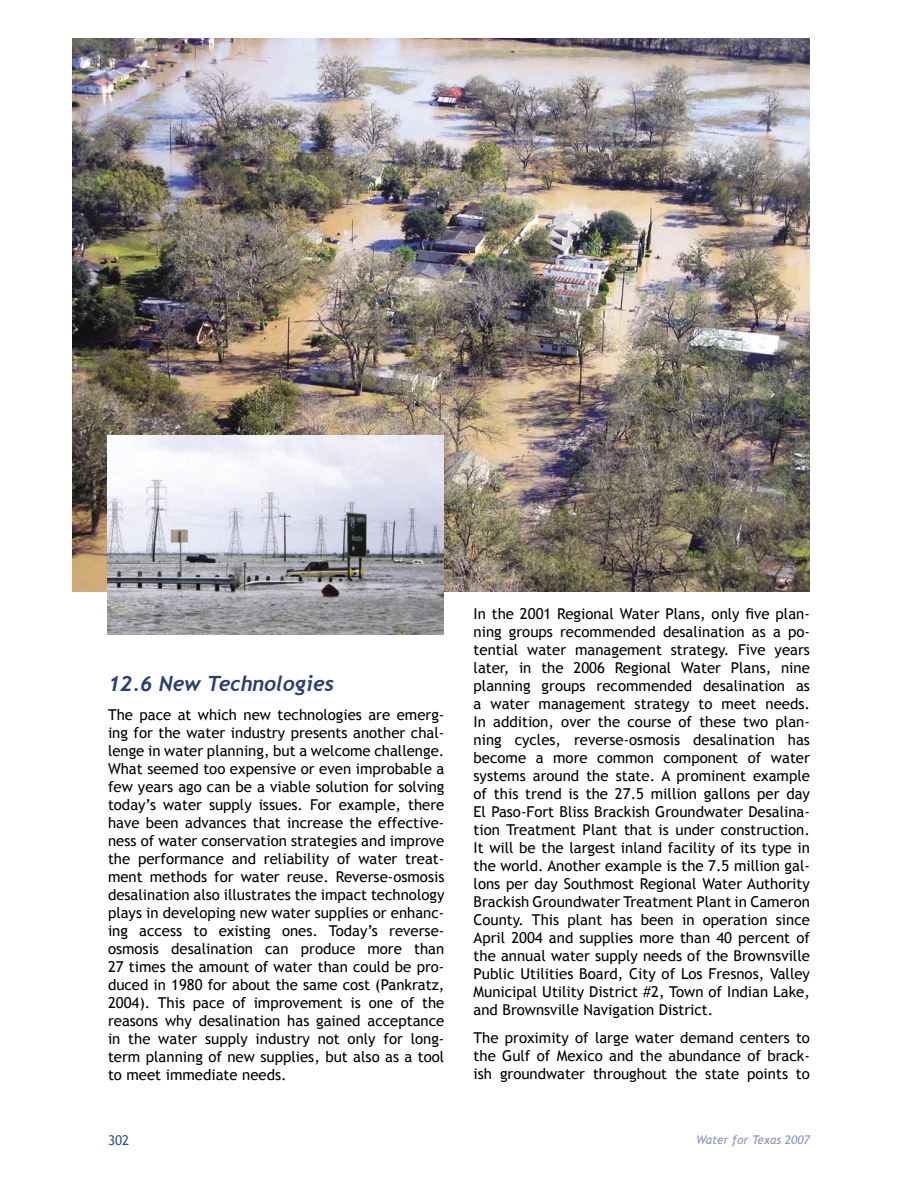
<style>
.page{position:relative;width:918px;height:1188px;background:#fff}
.page>*{position:absolute;margin:0;border:0;box-sizing:border-box;transform-origin:0 0}
.Heading_5{font:italic 700 21px "Trebuchet";color:#2a3f73}
.t1{font:15px/18px "Trebuchet MS";color:#000;text-align:justify}
.t2{font:13.5px "Trebuchet MS";color:#324e8b}
.t3{font:italic 12px "Trebuchet MS";color:#8b95bd}
</style>
<div class="page">
<img style="left:72px;top:38px;width:737px;height:553px">
<img style="left:108px;top:435px;width:336px;height:199px">
<p class="Heading_5" style="left:108px;top:671px;width:228px">12.6 New Technologies</p>
<p class="t1" style="left:108px;top:706px;width:338px">The pace at which new technologies are emerg&shy;ing for the water industry presents another chal&shy;lenge in water planning, but a welcome challenge.<br>What seemed too expensive or even improbable a few years ago can be a viable solution for solving today’s water supply issues. For example, there have been advances that increase the effective&shy;ness of water conservation strategies and improve the performance and reliability of water treat&shy;ment methods for water reuse. Reverse-osmosis desalination also illustrates the impact technology plays in developing new water supplies or enhanc&shy;ing access to existing ones. Today’s reverse&shy;osmosis desalination can produce more than 27 times the amount of water than could be pro&shy;duced in 1980 for about the same cost (Pankratz, 2004). This pace of improvement is one of the reasons why desalination has gained acceptance in the water supply industry not only for long&shy;term planning of new supplies, but also as a tool to meet immediate needs.</p>
<p class="t1" style="left:474px;top:604px;width:338px">In the 2001 Regional Water Plans, only five plan&shy;ning groups recommended desalination as a po&shy;tential water management strategy. Five years later, in the 2006 Regional Water Plans, nine planning groups recommended desalination as a water management strategy to meet needs.<br>In addition, over the course of these two plan&shy;ning cycles, reverse-osmosis desalination has become a more common component of water systems around the state. A prominent example of this trend is the 27.5 million gallons per day El Paso-Fort Bliss Brackish Groundwater Desalina&shy;tion Treatment Plant that is under construction.<br>It will be the largest inland facility of its type in the world. Another example is the 7.5 million gal&shy;lons per day Southmost Regional Water Authority Brackish Groundwater Treatment Plant in Cameron County. This plant has been in operation since April 2004 and supplies more than 40 percent of the annual water supply needs of the Brownsville Public Utilities Board, City of Los Fresnos, Valley Municipal Utility District #2, Town of Indian Lake, and Brownsville Navigation District.</p>
<p class="t1" style="left:474px;top:1029px;width:338px">The proximity of large water demand centers to the Gulf of Mexico and the abundance of brack&shy;ish groundwater throughout the state points to</p>
<p class="t2" style="left:108px;top:1133px;width:23px">302</p>
<p class="t3" style="left:696px;top:1133px;width:115px">Water for Texas 2007</p>
</div>
